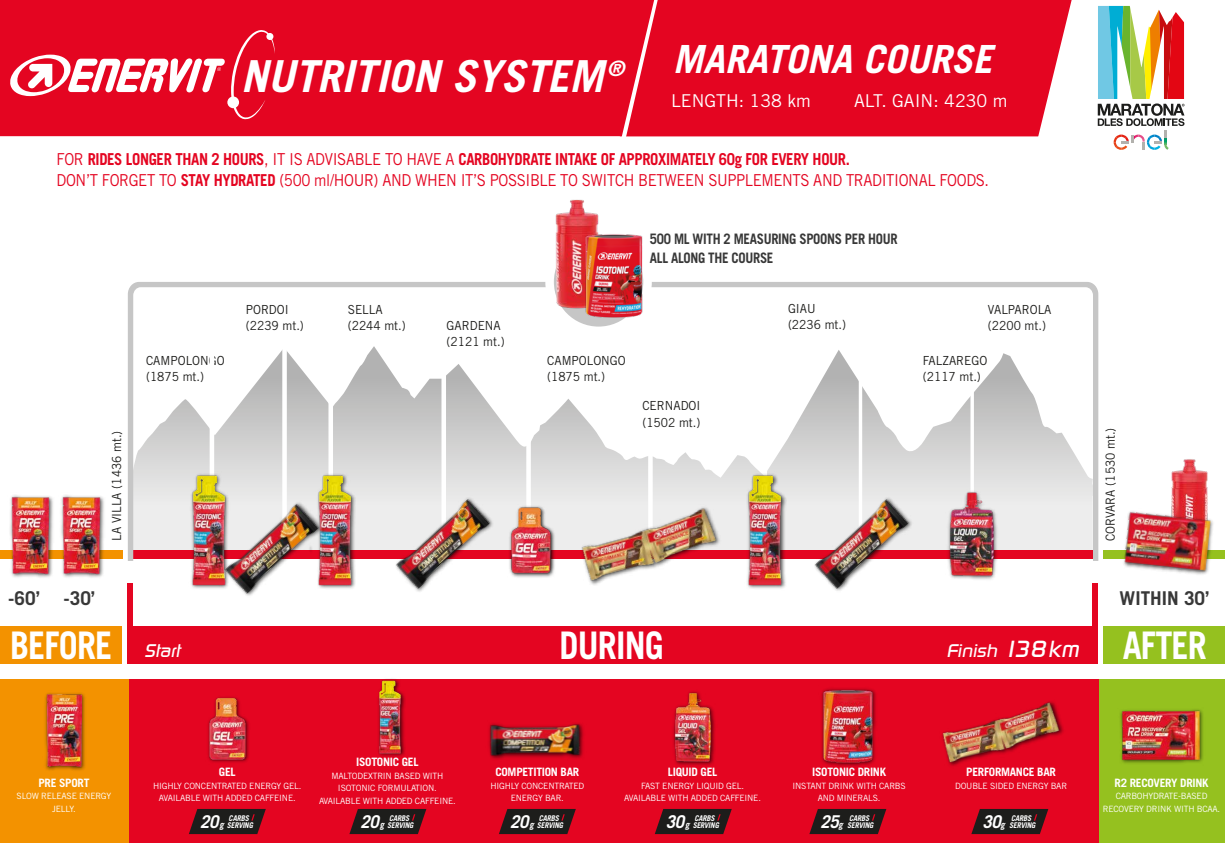
<style>
.page{position:relative;width:1225px;height:843px;background:#fff}
.page>*{position:absolute;margin:0;border:0;box-sizing:border-box;transform-origin:0 0}
.t1{font:italic 700 44.1px "Trade Gothic LT Std";color:#fff}
.t2{font:italic 700 38.85px "Trade Gothic LT Std";color:#fff}
.t3{font:700 38.06px "Trade Gothic LT Std";letter-spacing:-.025em;color:#fff;scale:.9 1}
.t4{font:700 18.99px "Trade Gothic LT Std";color:#383838}
.t5{font:17.68px "Trade Gothic LT Std";color:#fff}
.t6{font:italic 700 17.68px "Trade Gothic LT Std";letter-spacing:-.02em;color:#fff;scale:.95 1}
.t7{font:italic 700 17.41px "Digital Serial";color:#fff;scale:1.1 1}
.t8{font:16.45px/21px "Trade Gothic LT Std";letter-spacing:-.025em;color:#e40521;scale:.9 1}
.t9{font:700 14.44px/18.3px "Trade Gothic LT Std";letter-spacing:-.025em;color:#383838;scale:.9 1}
.t10{font:12.51px/16.1px "Trade Gothic LT Std";color:#1d1d1b;scale:.95 1}
.t11{font:700 11.55px "Trade Gothic LT Std";letter-spacing:-.025em;color:#fff}
.t12{font:8.66px/12.5px "Trade Gothic LT Std";letter-spacing:-.025em;color:#fff;text-align:center}
.t13{font:italic 700 7.88px/7.3px "Trade Gothic LT Std";letter-spacing:-.02em;color:#fff;scale:.95 1}
.s1{font-weight:700}
.s2{font-family:"Digital Serial";font-style:italic;font-size:17.41px}
.s3{font-size:22.22px}
.s4{font-family:"Trade Gothic LT Std";font-style:normal;font-size:38.06px}
.s5{font-size:9.36px}
</style>
<div class="page">
<div style="left:0;top:0;width:1224px;height:140px;background:#e40521"></div>
<div style="left:0;top:136px;width:1224px;height:6px;background:#fff"></div>
<svg style="left:620px;top:0;width:38px;height:137px"></svg>
<svg style="left:231px;top:30px;width:44px;height:89px"></svg>
<div style="left:227px;top:96px;width:12px;height:12px;background:#fff;border-radius:50%"></div>
<div style="left:266px;top:33px;width:7px;height:7px;background:#fff;border-radius:50%"></div>
<svg style="left:10px;top:55px;width:215px;height:41px"></svg>
<svg style="left:1037px;top:0;width:187px;height:150px"></svg>
<div style="left:0;top:679px;width:173px;height:164px;background:#f39200"></div>
<div style="left:1053px;top:679px;width:172px;height:164px;background:#95c11f"></div>
<div style="left:133px;top:626px;width:960px;height:38px;background:#e40521"></div>
<div style="left:0;top:626px;width:122px;height:38px;background:#f39200"></div>
<div style="left:128px;top:583px;width:5px;height:81px;background:#e40521"></div>
<div style="left:1093px;top:583px;width:5px;height:81px;background:#e40521"></div>
<div style="left:1103px;top:626px;width:122px;height:38px;background:#95c11f"></div>
<div style="left:1103px;top:550px;width:122px;height:9px;background:#95c11f"></div>
<svg style="left:128px;top:282px;width:971px;height:279px"></svg>
<div style="left:129px;top:679px;width:970px;height:164px;background:#e40521"></div>
<svg style="left:189px;top:809px;width:77px;height:25px"></svg>
<svg style="left:499px;top:809px;width:77px;height:25px"></svg>
<svg style="left:655px;top:809px;width:77px;height:25px"></svg>
<svg style="left:809px;top:809px;width:77px;height:25px"></svg>
<svg style="left:971px;top:809px;width:77px;height:25px"></svg>
<svg style="left:349px;top:809px;width:77px;height:25px"></svg>
<div style="left:545px;top:229px;width:107px;height:106px;border:9px solid #fff;border-radius:50%"></div>
<img style="left:0;top:495px;width:39px;height:82px">
<img style="left:39px;top:495px;width:84px;height:83px">
<img style="left:45px;top:693px;width:40px;height:78px">
<img style="left:566px;top:495px;width:164px;height:90px">
<img style="left:1120px;top:709px;width:83px;height:54px">
<img style="left:1121px;top:710px;width:79px;height:50px">
<img style="left:244px;top:489px;width:56px;height:107px">
<img style="left:383px;top:485px;width:122px;height:107px">
<img style="left:801px;top:485px;width:123px;height:106px">
<img style="left:821px;top:688px;width:56px;height:79px">
<img style="left:942px;top:701px;width:122px;height:65px">
<img style="left:488px;top:723px;width:96px;height:37px">
<img style="left:300px;top:468px;width:71px;height:121px">
<img style="left:730px;top:468px;width:71px;height:121px">
<img style="left:173px;top:468px;width:71px;height:124px">
<img style="left:378px;top:679px;width:27px;height:78px">
<img style="left:527px;top:199px;width:72px;height:124px">
<img style="left:569px;top:225px;width:91px;height:102px">
<img style="left:935px;top:485px;width:74px;height:95px">
<img style="left:673px;top:691px;width:42px;height:75px">
<img style="left:1171px;top:459px;width:37px;height:49px">
<img style="left:1130px;top:508px;width:83px;height:67px">
<img style="left:1124px;top:512px;width:87px;height:60px">
<img style="left:498px;top:498px;width:66px;height:86px">
<img style="left:208px;top:697px;width:41px;height:66px">
<h1 class="t1" style="left:241px;top:49px;width:385px">NUTRITION SYSTEM <sup>®</sup></h1>
<h2 class="t2" style="left:673px;top:35px;width:321px">MARATONA COURSE</h2>
<h3 class="t5" style="left:671px;top:90px;width:141px">LENGTH: 138 km</h3>
<h3 class="t5" style="left:854px;top:90px;width:155px">ALT. GAIN: 4230 m</h3>
<h3 class="t8" style="left:57px;top:149px;width:1038px">FOR <span class="s1">RIDES LONGER THAN 2 HOURS</span>, IT IS ADVISABLE TO HAVE A <span class="s1">CARBOHYDRATE INTAKE OF APPROXIMATELY 60g FOR EVERY HOUR.<br></span>DON’T FORGET TO <span class="s1">STAY HYDRATED</span> (500 ml/HOUR) AND WHEN IT’S POSSIBLE TO SWITCH BETWEEN SUPPLEMENTS AND TRADITIONAL FOODS.</h3>
<h3 class="t10" style="left:246px;top:301px;width:63px">PORDOI (2239 mt.)</h3>
<h3 class="t10" style="left:348px;top:301px;width:63px">SELLA (2244 mt.)</h3>
<h3 class="t9" style="left:650px;top:230px;width:277px">500 ML WITH 2 MEASURING SPOONS PER HOUR<br>ALL ALONG THE COURSE</h3>
<h3 class="t10" style="left:788px;top:300px;width:63px">GIAU (2236 mt.)</h3>
<h3 class="t10" style="left:988px;top:301px;width:68px">VALPAROLA</h3>
<h3 class="t10" style="left:447px;top:317px;width:59px">GARDENA</h3>
<h3 class="t10" style="left:988px;top:318px;width:63px">(2200 mt.)</h3>
<h3 class="t10" style="left:447px;top:333px;width:63px">(2121 mt.)</h3>
<h3 class="t10" style="left:146px;top:352px;width:84px">CAMPOLONGO (1875 mt.)</h3>
<h3 class="t10" style="left:547px;top:352px;width:84px">CAMPOLONGO (1875 mt.)</h3>
<h3 class="t10" style="left:923px;top:352px;width:69px">FALZAREGO (2117 mt.)</h3>
<h3 class="t10" style="left:642px;top:398px;width:63px">CERNADOI (1502 mt.)</h3>
<h3 class="t10" style="left:109px;top:541px;width:118px;rotate:-90deg">LA VILLA (1436 mt.)</h3>
<h3 class="t10" style="left:1102px;top:541px;width:121px;rotate:-90deg">CORVARA (1530 mt.)</h3>
<h3 class="t4" style="left:8px;top:586px;width:33px">-60’</h3>
<h3 class="t4" style="left:64px;top:586px;width:33px">-30’</h3>
<h3 class="t4" style="left:1120px;top:586px;width:91px">WITHIN 30’</h3>
<h3 class="t3" style="left:10px;top:622px;width:190px">BEFORE <span class="s2">Start</span></h3>
<h3 class="t3" style="left:560px;top:622px;width:117px">DURING</h3>
<h3 class="t7" style="left:947px;top:641px;width:238px">Finish <span class="s3">138km</span> <span class="s4">AFTER</span></h3>
<h3 class="t11" style="left:39px;top:775px;width:52px">PRE SPORT</h3>
<p class="t12" style="left:17px;top:790px;width:96px">SLOW RELEASE ENERGY<br>JELLY.</p>
<h3 class="t11" style="left:356px;top:755px;width:64px">ISOTONIC GEL</h3>
<p class="t12" style="left:319px;top:769px;width:138px">MALTODEXTRIN BASED WITH<br>ISOTONIC FORMULATION.<br>AVAILABLE WITH ADDED CAFFEINE.</p>
<h3 class="t11" style="left:219px;top:765px;width:18px">GEL</h3>
<p class="t12" style="left:153px;top:779px;width:150px">HIGHLY CONCENTRATED ENERGY GEL.<br>AVAILABLE WITH ADDED CAFFEINE.</p>
<h3 class="t11" style="left:495px;top:765px;width:85px">COMPETITION BAR</h3>
<p class="t12" style="left:490px;top:779px;width:95px">HIGHLY CONCENTRATED<br>ENERGY BAR.</p>
<h3 class="t11" style="left:668px;top:765px;width:51px">LIQUID GEL</h3>
<p class="t12" style="left:624px;top:779px;width:138px">FAST ENERGY LIQUID GEL.<br>AVAILABLE WITH ADDED CAFFEINE.</p>
<h3 class="t11" style="left:812px;top:765px;width:75px">ISOTONIC DRINK</h3>
<p class="t12" style="left:793px;top:779px;width:115px">INSTANT DRINK WITH CARBS<br>AND MINERALS.</p>
<h3 class="t11" style="left:966px;top:765px;width:91px">PERFORMANCE BAR</h3>
<p class="t12" style="left:955px;top:779px;width:113px">DOUBLE SIDED ENERGY BAR</p>
<h3 class="t6" style="left:983px;top:811px;width:25px">30<span class="s5">g</span></h3>
<p class="t13" style="left:1011px;top:814px;width:23px">CARBS</p>
<h3 class="t6" style="left:200px;top:811px;width:26px">20<span class="s5">g</span></h3>
<p class="t13" style="left:227px;top:814px;width:29px">CARBS<br>SERVING</p>
<h3 class="t6" style="left:510px;top:811px;width:26px">20<span class="s5">g</span></h3>
<p class="t13" style="left:537px;top:814px;width:29px">CARBS<br>SERVING</p>
<h3 class="t6" style="left:666px;top:811px;width:26px">30<span class="s5">g</span></h3>
<p class="t13" style="left:693px;top:814px;width:29px">CARBS<br>SERVING</p>
<h3 class="t6" style="left:821px;top:811px;width:25px">25<span class="s5">g</span></h3>
<p class="t13" style="left:847px;top:814px;width:29px">CARBS<br>SERVING</p>
<p class="t13" style="left:387px;top:814px;width:29px">CARBS<br>SERVING</p>
<h3 class="t6" style="left:361px;top:811px;width:26px">20<span class="s5">g</span></h3>
<p class="t13" style="left:1009px;top:821px;width:29px">SERVING</p>
<h3 class="t11" style="left:1115px;top:775px;width:96px">R2 RECOVERY DRINK</h3>
<p class="t12" style="left:1103px;top:790px;width:119px">CARBOHYDRATE-BASED<br>RECOVERY DRINK WITH BCAA.</p>
</div>
